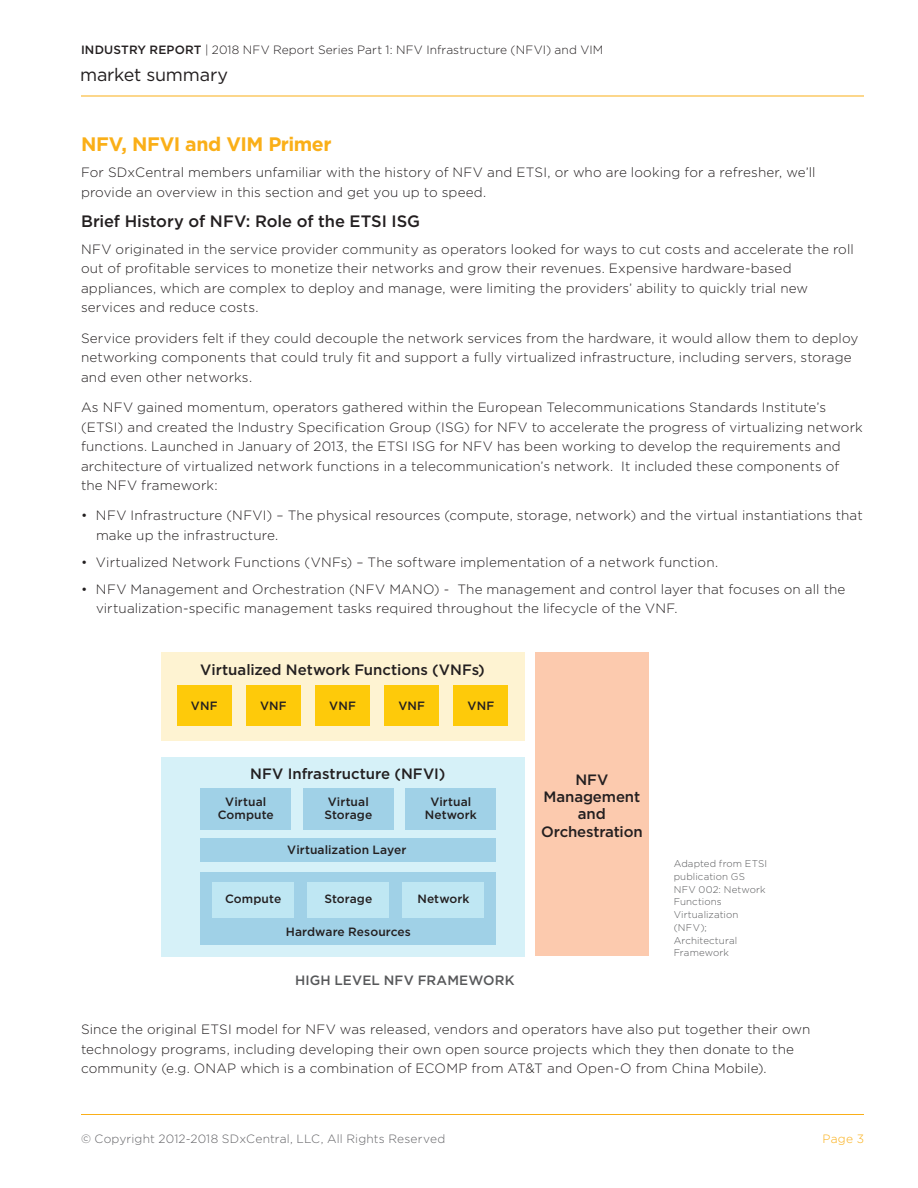
<style>
.page{position:relative;width:918px;height:1188px;background:#fff}
.page>*{position:absolute;margin:0;border:0;box-sizing:border-box;transform-origin:0 0}
.Main_Title{font:700 19.5px "Gotham";letter-spacing:-.02em;color:#faaf18}
.t1{font:18px "Gotham";letter-spacing:-.01em;color:#231f20}
.Main_Body_Text{font:500 16.5px "Gotham";letter-spacing:-.005em;color:#231f20}
.t2{font:500 15px/17.2px "Gotham";letter-spacing:-.005em;color:#231f20;text-align:center}
.Main_Body_Text-2{font:300 13.5px/19.5px "Gotham";letter-spacing:.01em;color:#231f20}
.t3{font:500 13.5px "Gotham";letter-spacing:.01em;color:#57585a}
.t4{font:500 12px/13.2px "Gotham";letter-spacing:.01em;color:#231f20;text-align:center}
.t5{font:300 12px "Gotham";letter-spacing:.01em;color:#231f20}
.t6{font:300 12px "Gotham";letter-spacing:.01em;color:#636366}
.t7{font:300 12px "Gotham";color:#faaf18}
.t8{font:300 9.75px/12.8px "Gotham";letter-spacing:.01em;color:#57585a}
.s1{font-weight:500}
</style>
<div class="page">
<hr style="left:81px;top:96px;width:783px;height:1px;background:#faaf18">
<hr style="left:81px;top:1114px;width:783px;height:1px;background:#faaf18">
<div style="left:161px;top:653px;width:363px;height:88px;background:#fef3d2"></div>
<div style="left:177px;top:685px;width:54px;height:41px;background:#feca0a"></div>
<div style="left:246px;top:685px;width:55px;height:41px;background:#feca0a"></div>
<div style="left:315px;top:685px;width:55px;height:41px;background:#feca0a"></div>
<div style="left:385px;top:685px;width:54px;height:41px;background:#feca0a"></div>
<div style="left:454px;top:685px;width:54px;height:41px;background:#feca0a"></div>
<div style="left:535px;top:653px;width:114px;height:303px;background:#fccaae"></div>
<div style="left:161px;top:757px;width:363px;height:199px;background:#d6f1f8"></div>
<div style="left:201px;top:788px;width:90px;height:42px;background:#a0d1e7"></div>
<div style="left:303px;top:788px;width:91px;height:42px;background:#a0d1e7"></div>
<div style="left:406px;top:788px;width:90px;height:42px;background:#a0d1e7"></div>
<div style="left:201px;top:872px;width:295px;height:73px;background:#a0d1e7"></div>
<div style="left:201px;top:838px;width:295px;height:23px;background:#a0d1e7"></div>
<div style="left:212px;top:882px;width:82px;height:36px;background:#bfe7f3"></div>
<div style="left:307px;top:882px;width:82px;height:36px;background:#bfe7f3"></div>
<div style="left:403px;top:882px;width:81px;height:36px;background:#bfe7f3"></div>
<p class="t5" style="left:81px;top:44px;width:524px"><span class="s1">INDUSTRY REPORT</span> | 2018 NFV Report Series Part 1: NFV Infrastructure (NFVI) and VIM</p>
<h2 class="t1" style="left:80px;top:64px;width:150px">market summary</h2>
<p class="Main_Title" style="left:81px;top:133px;width:252px">NFV, NFVI and VIM Primer</p>
<p class="Main_Body_Text-2" style="left:81px;top:162px;width:736px">For SDxCentral members unfamiliar with the history of NFV and ETSI, or who are looking for a refresher, we’ll provide an overview in this section and get you up to speed.</p>
<p class="Main_Body_Text" style="left:81px;top:212px;width:341px">Brief History of NFV: Role of the ETSI ISG</p>
<p class="Main_Body_Text-2" style="left:81px;top:239px;width:774px">NFV originated in the service provider community as operators looked for ways to cut costs and accelerate the roll out of profitable services to monetize their networks and grow their revenues. Expensive hardware-based appliances, which are complex to deploy and manage, were limiting the providers’ ability to quickly trial new services and reduce costs.</p>
<p class="Main_Body_Text-2" style="left:81px;top:328px;width:779px">Service providers felt if they could decouple the network services from the hardware, it would allow them to deploy networking components that could truly fit and support a fully virtualized infrastructure, including servers, storage and even other networks.</p>
<p class="Main_Body_Text-2" style="left:81px;top:397px;width:783px">As NFV gained momentum, operators gathered within the European Telecommunications Standards Institute’s (ETSI) and created the Industry Specification Group (ISG) for NFV to accelerate the progress of virtualizing network functions. Launched in January of 2013, the ETSI ISG for NFV has been working to develop the requirements and architecture of virtualized network functions in a telecommunication’s network. It included these components of the NFV framework:</p>
<p class="Main_Body_Text-2" style="left:96px;top:506px;width:768px;text-indent:-15px">• NFV Infrastructure (NFVI) – The physical resources (compute, storage, network) and the virtual instantiations that make up the infrastructure.</p>
<p class="Main_Body_Text-2" style="left:81px;top:552px;width:636px">• Virtualized Network Functions (VNFs) – The software implementation of a network function.</p>
<p class="Main_Body_Text-2" style="left:96px;top:579px;width:751px;text-indent:-15px">• NFV Management and Orchestration (NFV MANO) - The management and control layer that focuses on all the virtualization-specific management tasks required throughout the lifecycle of the VNF.</p>
<p class="t2" style="left:200px;top:661px;width:286px">Virtualized Network Functions (VNFs)</p>
<p class="t4" style="left:191px;top:699px;width:28px">VNF</p>
<p class="t4" style="left:260px;top:699px;width:28px">VNF</p>
<p class="t4" style="left:329px;top:699px;width:28px">VNF</p>
<p class="t4" style="left:398px;top:699px;width:28px">VNF</p>
<p class="t4" style="left:468px;top:699px;width:28px">VNF</p>
<p class="t2" style="left:250px;top:765px;width:197px">NFV Infrastructure (NFVI)</p>
<p class="t4" style="left:218px;top:795px;width:58px">Virtual<br>Compute</p>
<p class="t4" style="left:324px;top:795px;width:49px;text-align:left">Virtual<br>Storage</p>
<p class="t4" style="left:425px;top:795px;width:54px">Virtual<br>Network</p>
<p class="t4" style="left:287px;top:843px;width:121px">Virtualization Layer</p>
<p class="t4" style="left:225px;top:892px;width:58px">Compute</p>
<p class="t4" style="left:324px;top:892px;width:49px">Storage</p>
<p class="t4" style="left:417px;top:892px;width:54px">Network</p>
<p class="t4" style="left:286px;top:925px;width:127px">Hardware Resources</p>
<p class="t3" style="left:295px;top:972px;width:221px">HIGH LEVEL NFV FRAMEWORK</p>
<p class="t2" style="left:541px;top:771px;width:103px">NFV<br>Management and<br>Orchestration</p>
<p class="t8" style="left:674px;top:857px;width:95px">Adapted from ETSI publication GS<br>NFV 002: Network<br>Functions<br>Virtualization (NFV);<br>Architectural<br>Framework</p>
<p class="Main_Body_Text-2" style="left:81px;top:1020px;width:731px">Since the original ETSI model for NFV was released, vendors and operators have also put together their own technology programs, including developing their own open source projects which they then donate to the community (e.g. ONAP which is a combination of ECOMP from AT&amp;T and Open-O from China Mobile).</p>
<p class="t6" style="left:81px;top:1132px;width:366px">© Copyright 2012-2018 SDxCentral, LLC, All Rights Reserved</p>
<p class="t7" style="left:823px;top:1132px;width:43px">Page 3</p>
</div>
